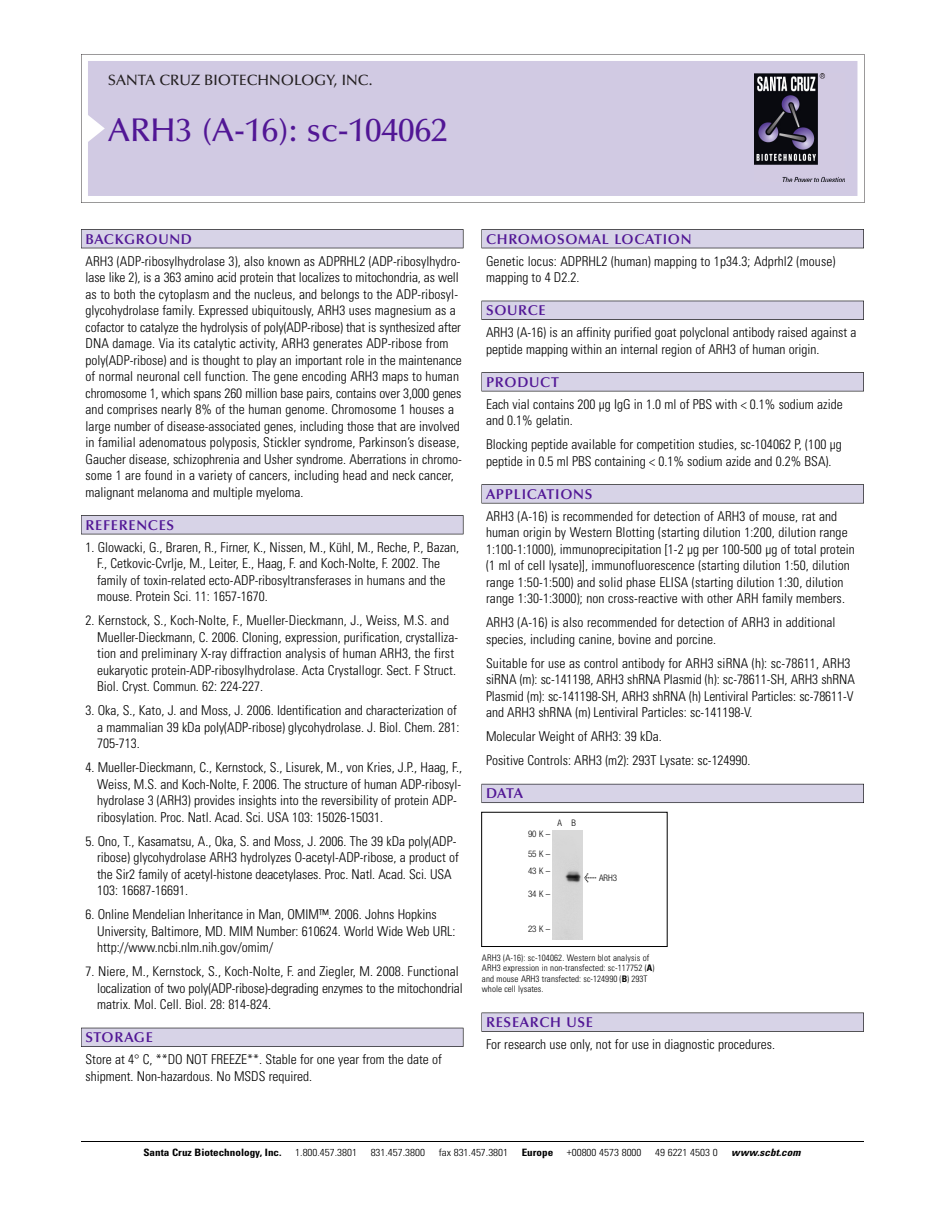
<style>
.page{position:relative;width:945px;height:1215px;background:#fff}
.page>*{position:absolute;margin:0;border:0;box-sizing:border-box;transform-origin:0 0}
.t1{font:500 33px "Optima";color:#511695}
.t2{font:500 15px "Optima";color:#231f20}
.t3{font:600 14.25px "Optima";letter-spacing:.05em;color:#511695}
.t4{font:300 condensed 13.5px/16.5px "Univers";color:#000}
.t5{font:300 condensed 10.2px "Univers";color:#000;scale:1.1 1}
.t6{font:700 condensed 10.2px "Univers";color:#000;scale:1.1 1}
.t7{font:italic 700 condensed 10.2px "Univers";letter-spacing:.005em;color:#000;scale:1.1 1}
.t8{font:300 condensed 9px/10.5px "Univers";letter-spacing:.015em;color:#000}
.t9{font:300 condensed 9px/19.5px "Helvetica Neue";color:#000}
.s1{font-family:"Meta Plus";font-weight:400;font-stretch:normal;font-size:10.5px}
.s2{font-weight:700}
</style>
<div class="page">
<svg style="left:81px;top:54px;width:783px;height:149px"></svg>
<div style="left:88px;top:61px;width:769px;height:135px;background:#d1cae3"></div>
<img style="left:755px;top:74px;width:90px;height:108px">
<div style="left:81px;top:229px;width:382px;height:19px;background:#525156"></div>
<div style="left:81px;top:230px;width:382px;height:18px;background:#d7d3e7"></div>
<div style="left:81px;top:515px;width:382px;height:19px;background:#525155"></div>
<div style="left:81px;top:516px;width:382px;height:18px;background:#d7d3e7"></div>
<div style="left:81px;top:1028px;width:382px;height:19px;background:#525158"></div>
<div style="left:81px;top:1028px;width:382px;height:18px;background:#d7d3e7"></div>
<div style="left:482px;top:229px;width:382px;height:19px;background:#525156"></div>
<div style="left:482px;top:230px;width:381px;height:18px;background:#d7d3e7"></div>
<div style="left:482px;top:301px;width:382px;height:19px;background:#515055"></div>
<div style="left:482px;top:301px;width:381px;height:18px;background:#d7d3e7"></div>
<div style="left:482px;top:372px;width:382px;height:19px;background:#545357"></div>
<div style="left:482px;top:373px;width:381px;height:18px;background:#d7d3e7"></div>
<div style="left:482px;top:484px;width:382px;height:19px;background:#575759"></div>
<div style="left:482px;top:485px;width:381px;height:18px;background:#d7d3e7"></div>
<div style="left:482px;top:784px;width:382px;height:19px;background:#5b5a62"></div>
<div style="left:482px;top:784px;width:381px;height:18px;background:#d7d3e7"></div>
<div style="left:482px;top:1013px;width:382px;height:19px;background:#545356"></div>
<div style="left:482px;top:1013px;width:381px;height:18px;background:#d7d3e7"></div>
<hr style="left:81px;top:1141px;width:783px;height:1px;background:#000">
<div style="left:481px;top:812px;width:187px;height:135px;border:1px solid #000"></div>
<div style="left:552px;top:830px;width:30px;height:110px;background:#d7d7d7"></div>
<p class="t2" style="left:108px;top:74px;width:266px">SANTA CRUZ BIOTECHNOLOGY, INC.</p>
<h1 class="t1" style="left:108px;top:117px;width:341px">ARH3 (A-16): sc-104062</h1>
<p class="t3" style="left:86px;top:233px;width:108px">BACKGROUND</p>
<p class="t4" style="left:86px;top:254px;width:378px">ARH3 (ADP-ribosylhydrolase 3), also known as ADPRHL2 (ADP-ribosylhydro&shy;lase like 2), is a 363 amino acid protein that localizes to mitochondria, as well as to both the cytoplasm and the nucleus, and belongs to the ADP-ribosyl&shy;glycohydrolase family. Expressed ubiquitously, ARH3 uses magnesium as a cofactor to catalyze the hydrolysis of poly(ADP-ribose) that is synthesized after DNA damage. Via its catalytic activity, ARH3 generates ADP-ribose from poly(ADP-ribose) and is thought to play an important role in the maintenance of normal neuronal cell function. The gene encoding ARH3 maps to human chromosome 1, which spans 260 million base pairs, contains over 3,000 genes and comprises nearly 8% of the human genome. Chromosome 1 houses a large number of disease-associated genes, including those that are involved in familial adenomatous polyposis, Stickler syndrome, Parkinson’s disease, Gaucher disease, schizophrenia and Usher syndrome. Aberrations in chromo&shy;some 1 are found in a variety of cancers, including head and neck cancer, malignant melanoma and multiple myeloma.</p>
<p class="t3" style="left:86px;top:519px;width:90px">REFERENCES</p>
<p class="t4" style="left:97px;top:540px;width:363px;text-indent:-12px">1. Glowacki, G., Braren, R., Firner, K., Nissen, M., Kühl, M., Reche, P., Bazan, F., Cetkovic-Cvrlje, M., Leiter, E., Haag, F. and Koch-Nolte, F. 2002. The family of toxin-related ecto-ADP-ribosyltransferases in humans and the mouse. Protein Sci. 11: 1657-1670.</p>
<p class="t4" style="left:97px;top:613px;width:362px;text-indent:-12px">2. Kernstock, S., Koch-Nolte, F., Mueller-Dieckmann, J., Weiss, M.S. and Mueller-Dieckmann, C. 2006. Cloning, expression, purification, crystalliza&shy;tion and preliminary X-ray diffraction analysis of human ARH3, the first eukaryotic protein-ADP-ribosylhydrolase. Acta Crystallogr. Sect. F Struct.<br>Biol. Cryst. Commun. 62: 224-227.</p>
<p class="t4" style="left:97px;top:703px;width:364px;text-indent:-12px">3. Oka, S., Kato, J. and Moss, J. 2006. Identification and characterization of a mammalian 39 kDa poly(ADP-ribose) glycohydrolase. J. Biol. Chem. 281:<br>705-713.</p>
<p class="t4" style="left:97px;top:760px;width:366px;text-indent:-12px">4. Mueller-Dieckmann, C., Kernstock, S., Lisurek, M., von Kries, J.P., Haag, F., Weiss, M.S. and Koch-Nolte, F. 2006. The structure of human ADP-ribosyl&shy;hydrolase 3 (ARH3) provides insights into the reversibility of protein ADP&shy;ribosylation. Proc. Natl. Acad. Sci. USA 103: 15026-15031.</p>
<p class="t4" style="left:97px;top:834px;width:363px;text-indent:-12px">5. Ono, T., Kasamatsu, A., Oka, S. and Moss, J. 2006. The 39 kDa poly(ADP&shy;ribose) glycohydrolase ARH3 hydrolyzes O-acetyl-ADP-ribose, a product of the Sir2 family of acetyl-histone deacetylases. Proc. Natl. Acad. Sci. USA 103: 16687-16691.</p>
<p class="t4" style="left:97px;top:907px;width:360px;text-indent:-12px">6. Online Mendelian Inheritance in Man, OMIM™. 2006. Johns Hopkins<br>University, Baltimore, MD. MIM Number: 610624. World Wide Web URL: http://www.ncbi.nlm.nih.gov/omim/</p>
<p class="t4" style="left:97px;top:964px;width:367px;text-indent:-12px">7. Niere, M., Kernstock, S., Koch-Nolte, F. and Ziegler, M. 2008. Functional localization of two poly(ADP-ribose)-degrading enzymes to the mitochondrial matrix. Mol. Cell. Biol. 28: 814-824.</p>
<p class="t3" style="left:86px;top:1032px;width:69px">STORAGE</p>
<p class="t4" style="left:86px;top:1052px;width:358px">Store at 4° C, **DO NOT FREEZE**. Stable for one year from the date of shipment. Non-hazardous. No MSDS required.</p>
<p class="t3" style="left:486px;top:233px;width:207px">CHROMOSOMAL LOCATION</p>
<p class="t4" style="left:486px;top:254px;width:351px">Genetic locus: ADPRHL2 (human) mapping to 1p34.3; Adprhl2 (mouse) mapping to 4 D2.2.</p>
<p class="t3" style="left:486px;top:305px;width:61px">SOURCE</p>
<p class="t4" style="left:486px;top:325px;width:372px">ARH3 (A-16) is an affinity purified goat polyclonal antibody raised against a peptide mapping within an internal region of ARH3 of human origin.</p>
<p class="t3" style="left:486px;top:376px;width:74px">PRODUCT</p>
<p class="t4" style="left:486px;top:397px;width:358px">Each vial contains 200 µg IgG in 1.0 ml of PBS with &lt; 0.1% sodium azide and 0.1% gelatin.</p>
<p class="t4" style="left:486px;top:437px;width:357px">Blocking peptide available for competition studies, sc-104062 P, (100 µg peptide in 0.5 ml PBS containing &lt; 0.1% sodium azide and 0.2% BSA).</p>
<p class="t3" style="left:486px;top:488px;width:108px">APPLICATIONS</p>
<p class="t4" style="left:486px;top:509px;width:370px">ARH3 (A-16) is recommended for detection of ARH3 of mouse, rat and human origin by Western Blotting (starting dilution 1:200, dilution range 1:100-1:1000), immunoprecipitation [1-2 µg per 100-500 µg of total protein (1 ml of cell lysate)], immunofluorescence (starting dilution 1:50, dilution range 1:50-1:500) and solid phase ELISA (starting dilution 1:30, dilution range 1:30-1:3000); non cross-reactive with other ARH family members.</p>
<p class="t4" style="left:486px;top:615px;width:351px">ARH3 (A-16) is also recommended for detection of ARH3 in additional species, including canine, bovine and porcine.</p>
<p class="t4" style="left:486px;top:656px;width:370px">Suitable for use as control antibody for ARH3 siRNA (h): sc-78611, ARH3 siRNA (m): sc-141198, ARH3 shRNA Plasmid (h): sc-78611-SH, ARH3 shRNA Plasmid (m): sc-141198-SH, ARH3 shRNA (h) Lentiviral Particles: sc-78611-V and ARH3 shRNA (m) Lentiviral Particles: sc-141198-V.</p>
<p class="t4" style="left:486px;top:726px;width:266px;line-height:24px">Molecular Weight of ARH3: 39 kDa.<br>Positive Controls: ARH3 (m2): 293T Lysate: sc-124990.</p>
<p class="t3" style="left:486px;top:788px;width:39px">DATA</p>
<p class="t9" style="left:557px;top:813px;width:20px">A B</p>
<p class="t9" style="left:528px;top:825px;width:24px">90K–<br>55K–</p>
<p class="t9" style="left:528px;top:862px;width:24px">43K–</p>
<p class="t9" style="left:528px;top:885px;width:24px">34K–</p>
<p class="t9" style="left:528px;top:919px;width:24px">23K–</p>
<p class="t9" style="left:584px;top:868px;width:34px"><span class="s1">&lt;</span> ARH3</p>
<p class="t8" style="left:482px;top:953px;width:174px">ARH3 (A-16): sc-104062. Western blot analysis of ARH3 expression in non-transfected: sc-117752 (<span class="s2">A</span>) and mouse ARH3 transfected: sc-124990 (<span class="s2">B</span>) 293T whole cell lysates.</p>
<p class="t3" style="left:486px;top:1016px;width:109px">RESEARCH USE</p>
<p class="t4" style="left:486px;top:1037px;width:290px">For research use only, not for use in diagnostic procedures.</p>
<p class="t6" style="left:143px;top:1148px;width:127px">Santa Cruz Biotechnology, Inc.</p>
<p class="t5" style="left:295px;top:1148px;width:58px">1.800.457.3801</p>
<p class="t5" style="left:371px;top:1148px;width:51px">831.457.3800</p>
<p class="t5" style="left:439px;top:1148px;width:65px">fax 831.457.3801</p>
<p class="t6" style="left:522px;top:1148px;width:30px">Europe</p>
<p class="t5" style="left:567px;top:1148px;width:69px">+00800 4573 8000</p>
<p class="t5" style="left:655px;top:1148px;width:58px">49 6221 4503 0</p>
<p class="t7" style="left:731px;top:1148px;width:64px">www.scbt.com</p>
</div>
